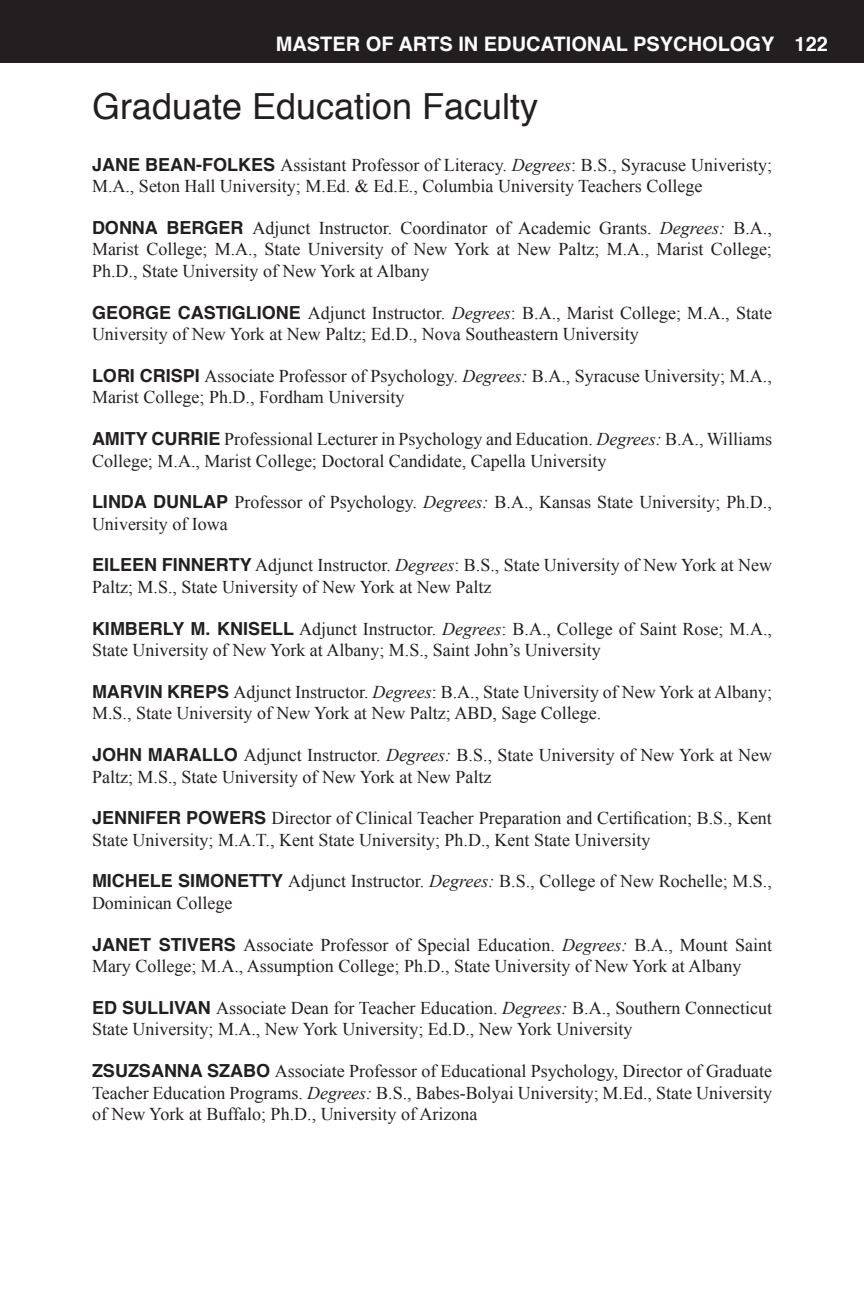
<style>
.page{position:relative;width:864px;height:1296px;background:#fff}
.page>*{position:absolute;margin:0;border:0;box-sizing:border-box;transform-origin:0 0}
.t1{font:36px "Helvetica";color:#231f20}
.t2{font:700 20px "Helvetica";color:#fff}
.t3{font:18px/21.6px "Times New Roman";color:#231f20}
.s1{font-family:"Helvetica";font-weight:700}
.s2{font-style:italic}
</style>
<div class="page">
<div style="left:0;top:0;width:864px;height:63px;background:#231f20"></div>
<p class="t2" style="left:276px;top:28px;width:554px">MASTER OF ARTS IN EDUCATIONAL PSYCHOLOGY 122</p>
<p class="t1" style="left:92px;top:79px;width:448px">Graduate Education Faculty</p>
<p class="t3" style="left:92px;top:153px;width:682px"><span class="s1">JANE BEAN-FOLKES</span> Assistant Professor of Literacy. <span class="s2">Degrees</span>: B.S., Syracuse Univeristy;<br>M.A., Seton Hall University; M.Ed. &amp; Ed.E., Columbia University Teachers College</p>
<p class="t3" style="left:92px;top:217px;width:681px;text-align:justify"><span class="s1">DONNA BERGER</span> Adjunct Instructor. Coordinator of Academic Grants. <span class="s2">Degrees:</span> B.A., Marist College; M.A., State University of New York at New Paltz; M.A., Marist College; Ph.D., State University of New York at Albany</p>
<p class="t3" style="left:92px;top:301px;width:682px"><span class="s1">GEORGE CASTIGLIONE</span> Adjunct Instructor. <span class="s2">Degrees</span>: B.A., Marist College; M.A., State<br>University of New York at New Paltz; Ed.D., Nova Southeastern University</p>
<p class="t3" style="left:92px;top:365px;width:681px"><span class="s1">LORI CRISPI</span> Associate Professor of Psychology. <span class="s2">Degrees:</span> B.A., Syracuse University; M.A.,<br>Marist College; Ph.D., Fordham University</p>
<p class="t3" style="left:92px;top:428px;width:682px"><span class="s1">AMITY CURRIE</span> Professional Lecturer in Psychology and Education. <span class="s2">Degrees:</span> B.A., Williams<br>College; M.A., Marist College; Doctoral Candidate, Capella University</p>
<p class="t3" style="left:92px;top:491px;width:681px"><span class="s1">LINDA DUNLAP</span> Professor of Psychology. <span class="s2">Degrees:</span> B.A., Kansas State University; Ph.D.,<br>University of Iowa</p>
<p class="t3" style="left:92px;top:554px;width:682px"><span class="s1">EILEEN FINNERTY</span> Adjunct Instructor. <span class="s2">Degrees</span>: B.S., State University of New York at New<br>Paltz; M.S., State University of New York at New Paltz</p>
<p class="t3" style="left:92px;top:617px;width:682px"><span class="s1">KIMBERLY M. KNISELL</span> Adjunct Instructor. <span class="s2">Degrees</span>: B.A., College of Saint Rose; M.A.,<br>State University of New York at Albany; M.S., Saint John’s University</p>
<p class="t3" style="left:92px;top:681px;width:682px"><span class="s1">MARVIN KREPS</span> Adjunct Instructor. <span class="s2">Degrees</span>: B.A., State University of New York at Albany;<br>M.S., State University of New York at New Paltz; ABD, Sage College.</p>
<p class="t3" style="left:92px;top:744px;width:682px"><span class="s1">JOHN MARALLO</span> Adjunct Instructor. <span class="s2">Degrees:</span> B.S., State University of New York at New<br>Paltz; M.S., State University of New York at New Paltz</p>
<p class="t3" style="left:92px;top:807px;width:682px"><span class="s1">JENNIFER POWERS</span> Director of Clinical Teacher Preparation and Certification; B.S., Kent<br>State University; M.A.T., Kent State University; Ph.D., Kent State University</p>
<p class="t3" style="left:92px;top:870px;width:681px"><span class="s1">MICHELE SIMONETTY</span> Adjunct Instructor. <span class="s2">Degrees:</span> B.S., College of New Rochelle; M.S.,<br>Dominican College</p>
<p class="t3" style="left:92px;top:934px;width:682px"><span class="s1">JANET STIVERS</span> Associate Professor of Special Education. <span class="s2">Degrees:</span> B.A., Mount Saint<br>Mary College; M.A., Assumption College; Ph.D., State University of New York at Albany</p>
<p class="t3" style="left:92px;top:997px;width:682px"><span class="s1">ED SULLIVAN</span> Associate Dean for Teacher Education. <span class="s2">Degrees:</span> B.A., Southern Connecticut<br>State University; M.A., New York University; Ed.D., New York University</p>
<p class="t3" style="left:92px;top:1060px;width:682px;text-align:justify"><span class="s1">ZSUZSANNA SZABO</span> Associate Professor of Educational Psychology, Director of Graduate Teacher Education Programs. <span class="s2">Degrees:</span> B.S., Babes-Bolyai University; M.Ed., State University of New York at Buffalo; Ph.D., University of Arizona</p>
</div>
